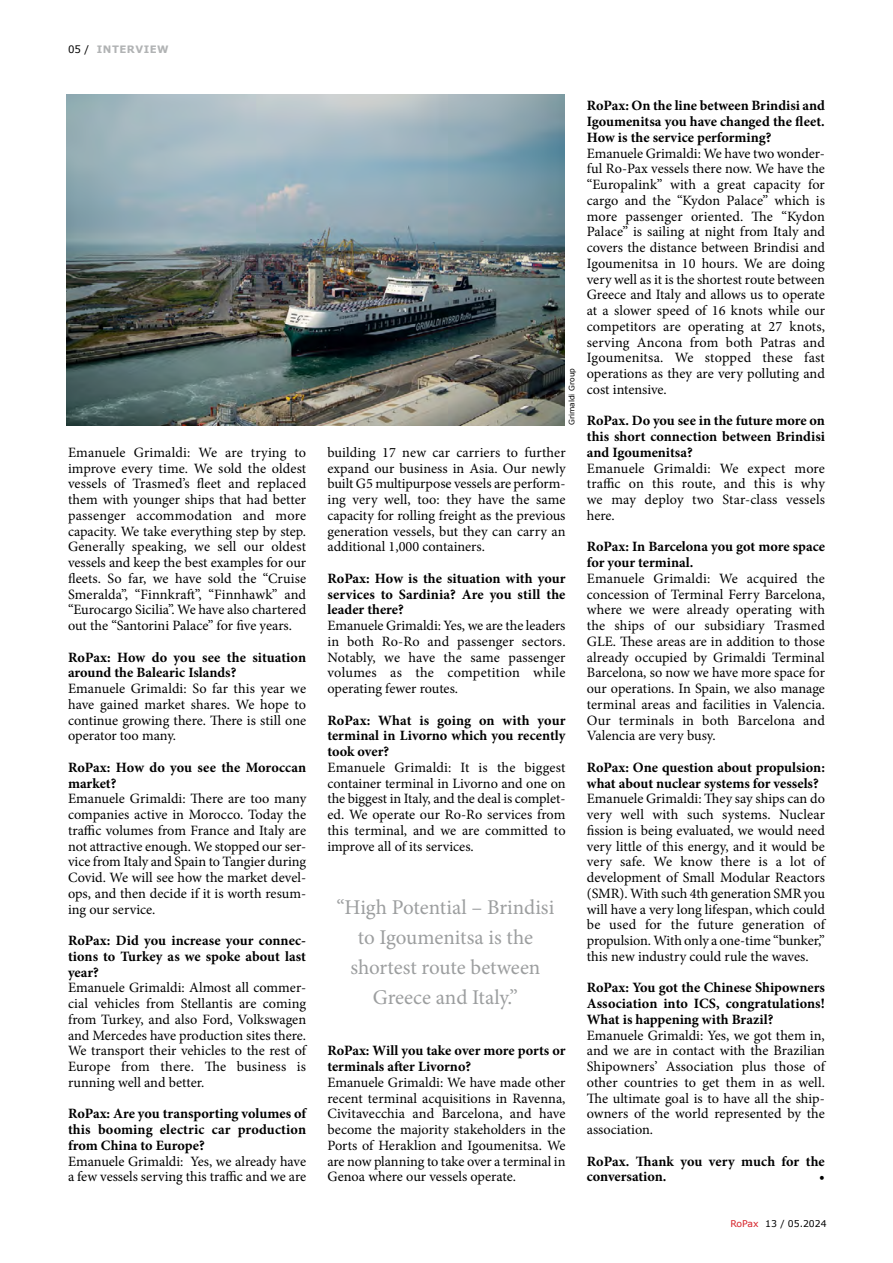
<style>
.page{position:relative;width:893px;height:1263px;background:#fff}
.page>*{position:absolute;margin:0;border:0;box-sizing:border-box;transform-origin:0 0}
.Zitat{font:21px/30px "Minion Pro";letter-spacing:-.005em;color:#9c9e9f;text-align:center}
.Copytext{font:14.25px/15.8px "Minion Pro";color:#000;text-align:justify}
.Copytext-2{font:700 14.25px/15.8px "Minion Pro";color:#000;text-align:justify}
.t1{font:700 10.2px "Verdana";letter-spacing:.05em;color:#b1b3b4}
.t2{font:9.3px "Verdana";color:#000}
.Bildnachweis{font:7.5px "Verdana";color:#000}
.s1{font-weight:400;color:#000}
.s2{color:#d51f26}
</style>
<div class="page">
<img style="left:67px;top:94px;width:497px;height:331px">
<p class="t1" style="left:68px;top:43px;width:102px"><span class="s1">05 /</span> INTERVIEW</p>
<p class="Copytext" style="left:68px;top:444px;width:240px">Emanuele Grimaldi: We are trying to improve every time. We sold the oldest vessels of Trasmed’s fleet and replaced them with younger ships that had better passenger accommodation and more capacity. We take everything step by step.<br>Generally speaking, we sell our oldest vessels and keep the best examples for our fleets. So far, we have sold the “Cruise Smeralda”, “Finnkraft”, “Finnhawk” and “Eurocargo Sicilia”. We have also chartered out the “Santorini Palace” for five years.</p>
<p class="Copytext-2" style="left:68px;top:649px;width:240px">RoPax: How do you see the situation around the Balearic Islands?</p>
<p class="Copytext" style="left:68px;top:681px;width:240px">Emanuele Grimaldi: So far this year we have gained market shares. We hope to continue growing there. There is still one operator too many.</p>
<p class="Copytext-2" style="left:68px;top:759px;width:240px">RoPax: How do you see the Moroccan market?</p>
<p class="Copytext" style="left:68px;top:791px;width:240px">Emanuele Grimaldi: There are too many companies active in Morocco. Today the traffic volumes from France and Italy are not attractive enough. We stopped our ser&shy;vice from Italy and Spain to Tangier during Covid. We will see how the market devel&shy;ops, and then decide if it is worth resum&shy;ing our service.</p>
<p class="Copytext-2" style="left:68px;top:932px;width:240px">RoPax: Did you increase your connec&shy;tions to Turkey as we spoke about last year?</p>
<p class="Copytext" style="left:68px;top:980px;width:240px">Emanuele Grimaldi: Almost all commer&shy;cial vehicles from Stellantis are coming from Turkey, and also Ford, Volkswagen and Mercedes have production sites there.<br>We transport their vehicles to the rest of Europe from there. The business is running well and better.</p>
<p class="Copytext-2" style="left:68px;top:1106px;width:240px">RoPax: Are you transporting volumes of this booming electric car production from China to Europe?</p>
<p class="Copytext" style="left:68px;top:1153px;width:240px">Emanuele Grimaldi: Yes, we already have a few vessels serving this traffic and we are</p>
<p class="Bildnachweis" style="left:567px;top:425px;width:59px;rotate:-90deg">Grimaldi Group</p>
<p class="Copytext" style="left:327px;top:444px;width:240px">building 17 new car carriers to further expand our business in Asia. Our newly built G5 multipurpose vessels are perform&shy;ing very well, too: they have the same capacity for rolling freight as the previous generation vessels, but they can carry an additional 1,000 containers.</p>
<p class="Copytext-2" style="left:327px;top:570px;width:240px">RoPax: How is the situation with your services to Sardinia? Are you still the leader there?</p>
<p class="Copytext" style="left:327px;top:618px;width:240px">Emanuele Grimaldi: Yes, we are the leaders in both Ro-Ro and passenger sectors.<br>Notably, we have the same passenger volumes as the competition while operating fewer routes.</p>
<p class="Copytext-2" style="left:327px;top:712px;width:240px">RoPax: What is going on with your terminal in Livorno which you recently took over?</p>
<p class="Copytext" style="left:327px;top:759px;width:240px">Emanuele Grimaldi: It is the biggest container terminal in Livorno and one on the biggest in Italy, and the deal is complet&shy;ed. We operate our Ro-Ro services from this terminal, and we are committed to improve all of its services.</p>
<p class="Zitat" style="left:337px;top:892px;width:219px">“High Potential – Brindisi to Igoumenitsa is the shortest route between<br>Greece and Italy.”</p>
<p class="Copytext-2" style="left:327px;top:1043px;width:240px">RoPax: Will you take over more ports or terminals after Livorno?</p>
<p class="Copytext" style="left:327px;top:1074px;width:240px">Emanuele Grimaldi: We have made other recent terminal acquisitions in Ravenna, Civitavecchia and Barcelona, and have become the majority stakeholders in the Ports of Heraklion and Igoumenitsa. We are now planning to take over a terminal in Genoa where our vessels operate.</p>
<p class="Copytext-2" style="left:587px;top:98px;width:240px">RoPax: On the line between Brindisi and Igoumenitsa you have changed the fleet.<br>How is the service performing?</p>
<p class="Copytext" style="left:587px;top:145px;width:240px">Emanuele Grimaldi: We have two wonder&shy;ful Ro-Pax vessels there now. We have the “Europalink” with a great capacity for cargo and the “Kydon Palace” which is more passenger oriented. The “Kydon Palace” is sailing at night from Italy and covers the distance between Brindisi and Igoumenitsa in 10 hours. We are doing very well as it is the shortest route between Greece and Italy and allows us to operate at a slower speed of 16 knots while our competitors are operating at 27 knots, serving Ancona from both Patras and Igoumenitsa. We stopped these fast operations as they are very polluting and cost intensive.</p>
<p class="Copytext-2" style="left:587px;top:413px;width:240px">RoPax. Do you see in the future more on this short connection between Brindisi and Igoumenitsa?</p>
<p class="Copytext" style="left:587px;top:460px;width:240px">Emanuele Grimaldi: We expect more traffic on this route, and this is why we may deploy two Star-class vessels here.</p>
<p class="Copytext-2" style="left:587px;top:539px;width:240px">RoPax: In Barcelona you got more space for your terminal.</p>
<p class="Copytext" style="left:587px;top:570px;width:240px">Emanuele Grimaldi: We acquired the concession of Terminal Ferry Barcelona, where we were already operating with the ships of our subsidiary Trasmed GLE. These areas are in addition to those already occupied by Grimaldi Terminal Barcelona, so now we have more space for our operations. In Spain, we also manage terminal areas and facilities in Valencia.<br>Our terminals in both Barcelona and Valencia are very busy.</p>
<p class="Copytext-2" style="left:587px;top:759px;width:240px">RoPax: One question about propulsion: what about nuclear systems for vessels?</p>
<p class="Copytext" style="left:587px;top:791px;width:240px">Emanuele Grimaldi: They say ships can do very well with such systems. Nuclear fission is being evaluated, we would need very little of this energy, and it would be very safe. We know there is a lot of development of Small Modular Reactors (SMR). With such 4th generation SMR you will have a very long lifespan, which could be used for the future generation of propulsion. With only a one-time “bunker,” this new industry could rule the waves.</p>
<p class="Copytext-2" style="left:587px;top:980px;width:240px">RoPax: You got the Chinese Shipowners Association into ICS, congratulations!<br>What is happening with Brazil?</p>
<p class="Copytext" style="left:587px;top:1027px;width:240px">Emanuele Grimaldi: Yes, we got them in, and we are in contact with the Brazilian Shipowners’ Association plus those of other countries to get them in as well.<br>The ultimate goal is to have all the ship&shy;owners of the world represented by the association.</p>
<p class="Copytext-2" style="left:587px;top:1153px;width:240px">RoPax. Thank you very much for the conversation.</p>
<p class="Copytext-2" style="left:819px;top:1169px;width:7px">•</p>
<p class="t2" style="left:730px;top:1218px;width:98px"><span class="s2">RoPax</span> 13 / 05.2024</p>
</div>
